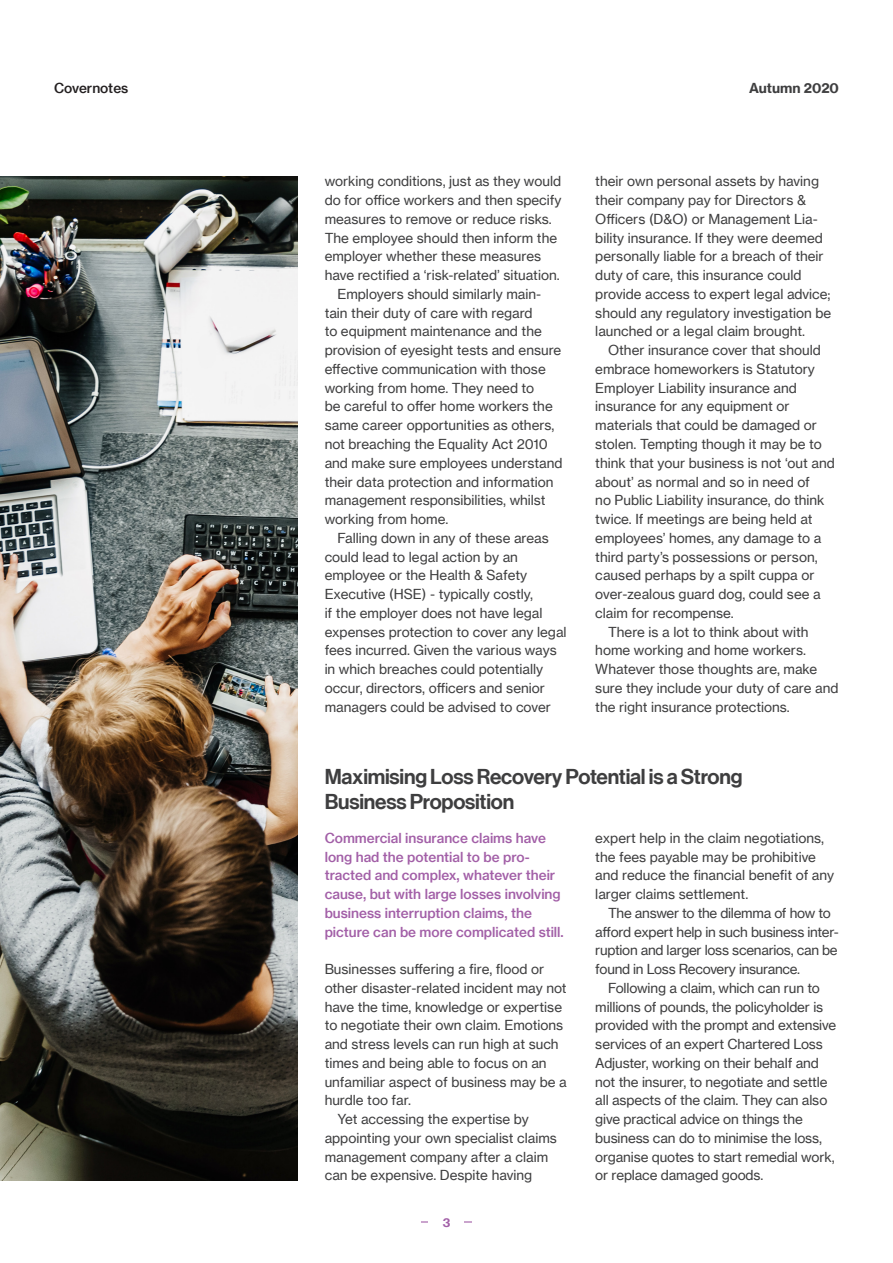
<style>
.page{position:relative;width:893px;height:1263px;background:#fff}
.page>*{position:absolute;margin:0;border:0;box-sizing:border-box;transform-origin:0 0}
.Subtitle{font:21px/25.2px "N Haas Grotesk DS Pro 65 Md";letter-spacing:-.01em;color:#3e3e3f}
.Body{font:13.5px/18.8px "N Haas Grotesk TX Pro 55 Rg";color:#3e3e3f}
.Intro{font:13.5px/18.8px "N Haas Grotesk TX Pro 65 Md";color:#a25fa7}
.Body-2{font:13.5px/18.8px "N Haas Grotesk TX Pro 55 Rg";letter-spacing:-.02em;color:#3e3e3f}
.t1{font:13.5px "N Haas Grotesk TX Pro 65 Md";color:#231f20}
.t2{font:13.5px "N Haas Grotesk TX Pro 75 Bd";color:#3e3e3f}
.t3{font:12px "N Haas Grotesk TX Pro 75 Bd";color:#a25fa7}
</style>
<div class="page">
<hr style="left:421px;top:1221px;width:51px;height:1px;background:#a25fa7">
<div style="left:429px;top:1181px;width:35px;height:82px;background:#fff"></div>
<img style="left:0;top:176px;width:298px;height:1004px">
<p class="t1" style="left:54px;top:79px;width:76px">Covernotes</p>
<p class="t2" style="left:749px;top:79px;width:91px">Autumn 2020</p>
<p class="Body" style="left:325px;top:172px;width:238px">working conditions, just as they would do for office workers and then specify measures to remove or reduce risks.<br>The employee should then inform the employer whether these measures have rectified a ‘risk-related’ situation.</p>
<p class="Body" style="left:325px;top:285px;width:239px;text-indent:13px">Employers should similarly main&shy;tain their duty of care with regard<br>to equipment maintenance and the provision of eyesight tests and ensure effective communication with those working from home. They need to<br>be careful to offer home workers the same career opportunities as others, not breaching the Equality Act 2010 and make sure employees understand their data protection and information management responsibilities, whilst working from home.</p>
<p class="Body" style="left:325px;top:528px;width:243px;text-indent:13px">Falling down in any of these areas could lead to legal action by an employee or the Health &amp; Safety Executive (HSE) - typically costly,<br>if the employer does not have legal expenses protection to cover any legal fees incurred. Given the various ways in which breaches could potentially occur, directors, officers and senior managers could be advised to cover</p>
<p class="Body" style="left:595px;top:172px;width:237px">their own personal assets by having their company pay for Directors &amp; Officers (D&amp;O) or Management Lia&shy;bility insurance. If they were deemed personally liable for a breach of their duty of care, this insurance could provide access to expert legal advice; should any regulatory investigation be launched or a legal claim brought.</p>
<p class="Body" style="left:595px;top:341px;width:241px;text-indent:13px">Other insurance cover that should embrace homeworkers is Statutory Employer Liability insurance and insurance for any equipment or materials that could be damaged or stolen. Tempting though it may be to think that your business is not ‘out and about’ as normal and so in need of<br>no Public Liability insurance, do think twice. If meetings are being held at employees’ homes, any damage to a third party’s possessions or person, caused perhaps by a spilt cuppa or over-zealous guard dog, could see a claim for recompense.</p>
<p class="Body" style="left:595px;top:622px;width:245px;text-indent:13px">There is a lot to think about with home working and home workers.<br>Whatever those thoughts are, make sure they include your duty of care and the right insurance protections.</p>
<p class="Subtitle" style="left:325px;top:764px;width:419px">Maximising Loss Recovery Potential is a Strong<br>Business Proposition</p>
<p class="Intro" style="left:325px;top:828px;width:241px">Commercial insurance claims have long had the potential to be pro&shy;tracted and complex, whatever their cause, but with large losses involving business interruption claims, the picture can be more complicated still.</p>
<p class="Body" style="left:325px;top:960px;width:244px">Businesses suffering a fire, flood or other disaster-related incident may not have the time, knowledge or expertise to negotiate their own claim. Emotions and stress levels can run high at such times and being able to focus on an unfamiliar aspect of business may be a hurdle too far.</p>
<p class="Body" style="left:325px;top:1110px;width:234px;text-indent:13px">Yet accessing the expertise by appointing your own specialist claims management company after a claim can be expensive. Despite having</p>
<p class="t3" style="left:443px;top:1215px;width:9px">3</p>
<p class="Body" style="left:595px;top:828px;width:240px">expert help in the claim negotiations, the fees payable may be prohibitive and reduce the financial benefit of any larger claims settlement.</p>
<p class="Body-2" style="left:595px;top:903px;width:245px;text-indent:13px">The answer to the dilemma of how to afford expert help in such business inter&shy;ruption and larger loss scenarios, can be found in Loss Recovery insurance.</p>
<p class="Body" style="left:595px;top:978px;width:243px;text-indent:13px">Following a claim, which can run to millions of pounds, the policyholder is provided with the prompt and extensive services of an expert Chartered Loss Adjuster, working on their behalf and not the insurer, to negotiate and settle all aspects of the claim. They can also give practical advice on things the business can do to minimise the loss, organise quotes to start remedial work, or replace damaged goods.</p>
</div>
